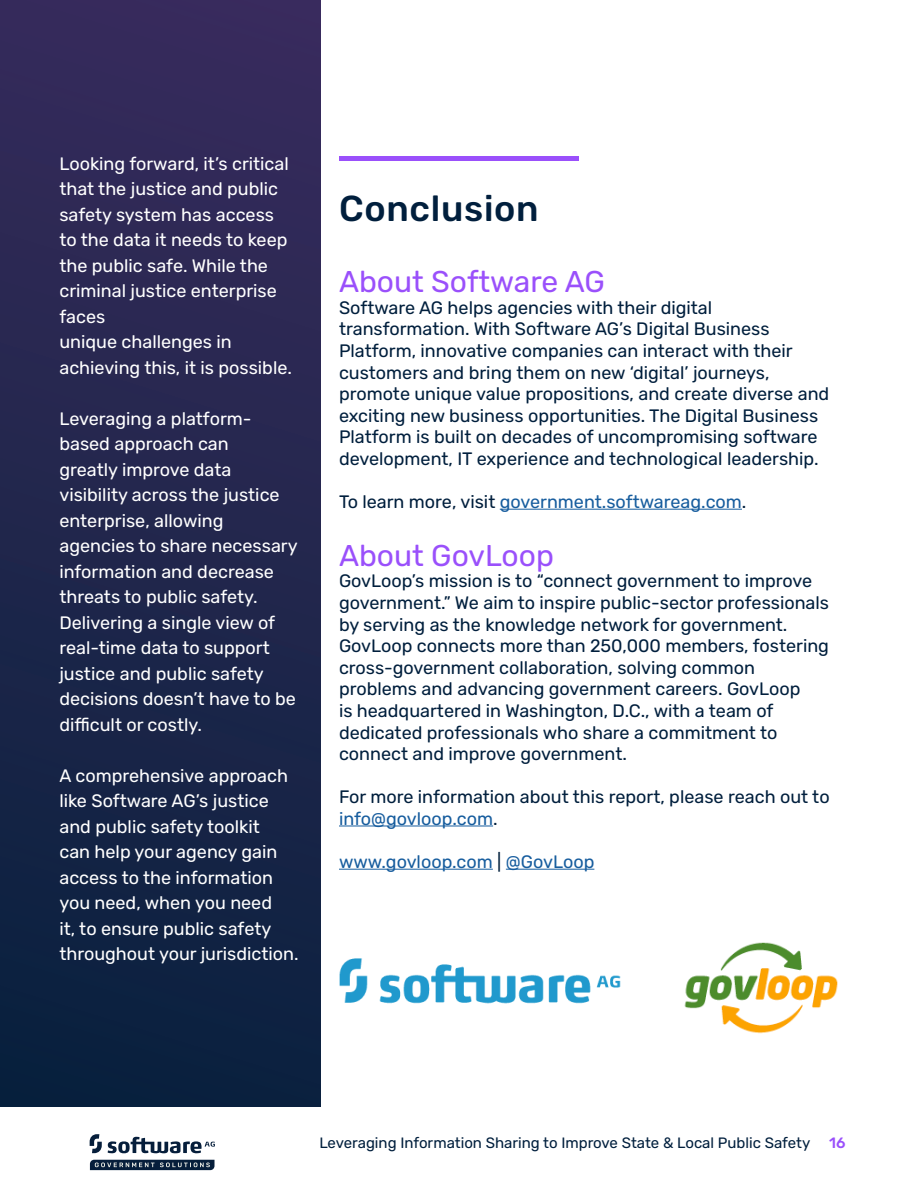
<style>
.page{position:relative;width:918px;height:1188px;background:#fff}
.page>*{position:absolute;margin:0;border:0;box-sizing:border-box;transform-origin:0 0}
.t1{font:500 36px "Rubik";letter-spacing:.02em;color:#011f3d}
.Body{font:30px "Rubik";color:#9a50fb}
.Body-2{font:18px/21.6px "Rubik";color:#011f3d}
.Body-3{font:18px/25.5px "Rubik";color:#fff}
.Body-4{font:18px "Rubik";color:#175d9e}
.t2{font:15px "Rubik";color:#011f3d}
.t3{font:500 15px "Rubik";color:#9a50fb}
.s1{color:#011f3d}
.s2{color:#175d9e}
</style>
<div class="page">
<svg style="left:90px;top:1160px;width:125px;height:10px"></svg>
<svg style="left:90px;top:1134px;width:125px;height:19px"></svg>
<div style="left:0;top:0;width:321px;height:1107px;background:linear-gradient(to bottom,#382b5c,#09213d)"></div>
<hr style="left:339px;top:156px;width:240px;height:4px;background:#9a50fb">
<hr style="left:500px;top:509px;width:242px;height:1px;background:#175d9e">
<hr style="left:339px;top:826px;width:154px;height:1px;background:#175d9e">
<hr style="left:339px;top:869px;width:154px;height:1px;background:#175d9e">
<hr style="left:506px;top:869px;width:88px;height:1px;background:#175d9e">
<img style="left:339px;top:958px;width:282px;height:46px">
<img style="left:684px;top:942px;width:154px;height:92px">
<p class="Body-3" style="left:59px;top:151px;width:231px">Looking forward, it’s critical that the justice and public safety system has access to the data it needs to keep the public safe. While the criminal justice enterprise faces</p>
<p class="Body-3" style="left:59px;top:330px;width:234px">unique challenges in achieving this, it is possible.</p>
<p class="Body-3" style="left:59px;top:406px;width:240px">Leveraging a platform&shy;based approach can<br>greatly improve data visibility across the justice enterprise, allowing agencies to share necessary information and decrease threats to public safety.<br>Delivering a single view of real-time data to support justice and public safety decisions doesn’t have to be difficult or costly.</p>
<p class="Body-3" style="left:59px;top:763px;width:241px">A comprehensive approach like Software AG’s justice and public safety toolkit<br>can help your agency gain access to the information you need, when you need<br>it, to ensure public safety throughout your jurisdiction.</p>
<p class="t1" style="left:339px;top:189px;width:201px">Conclusion</p>
<p class="Body" style="left:339px;top:265px;width:268px">About Software AG</p>
<p class="Body-2" style="left:339px;top:297px;width:492px">Software AG helps agencies with their digital transformation. With Software AG’s Digital Business Platform, innovative companies can interact with their customers and bring them on new ‘digital’ journeys, promote unique value propositions, and create diverse and exciting new business opportunities. The Digital Business Platform is built on decades of uncompromising software development, IT experience and technological leadership.</p>
<p class="Body-4" style="left:339px;top:492px;width:409px"><span class="s1">To learn more, visit</span> government.softwareag.com<span class="s1">.</span></p>
<p class="Body" style="left:339px;top:539px;width:216px">About GovLoop</p>
<p class="Body-2" style="left:339px;top:571px;width:492px">GovLoop’s mission is to “connect government to improve government.” We aim to inspire public-sector professionals by serving as the knowledge network for government.<br>GovLoop connects more than 250,000 members, fostering cross-government collaboration, solving common problems and advancing government careers. GovLoop<br>is headquartered in Washington, D.C., with a team of dedicated professionals who share a commitment to connect and improve government.</p>
<p class="Body-2" style="left:339px;top:787px;width:492px">For more information about this report, please reach out to <span class="s2">info@govloop.com</span>.</p>
<p class="Body-4" style="left:339px;top:852px;width:257px">www.govloop.com <span class="s1">|</span> @GovLoop</p>
<p class="t2" style="left:319px;top:1134px;width:493px">Leveraging Information Sharing to Improve State &amp; Local Public Safety</p>
<p class="t3" style="left:829px;top:1134px;width:18px">16</p>
</div>
